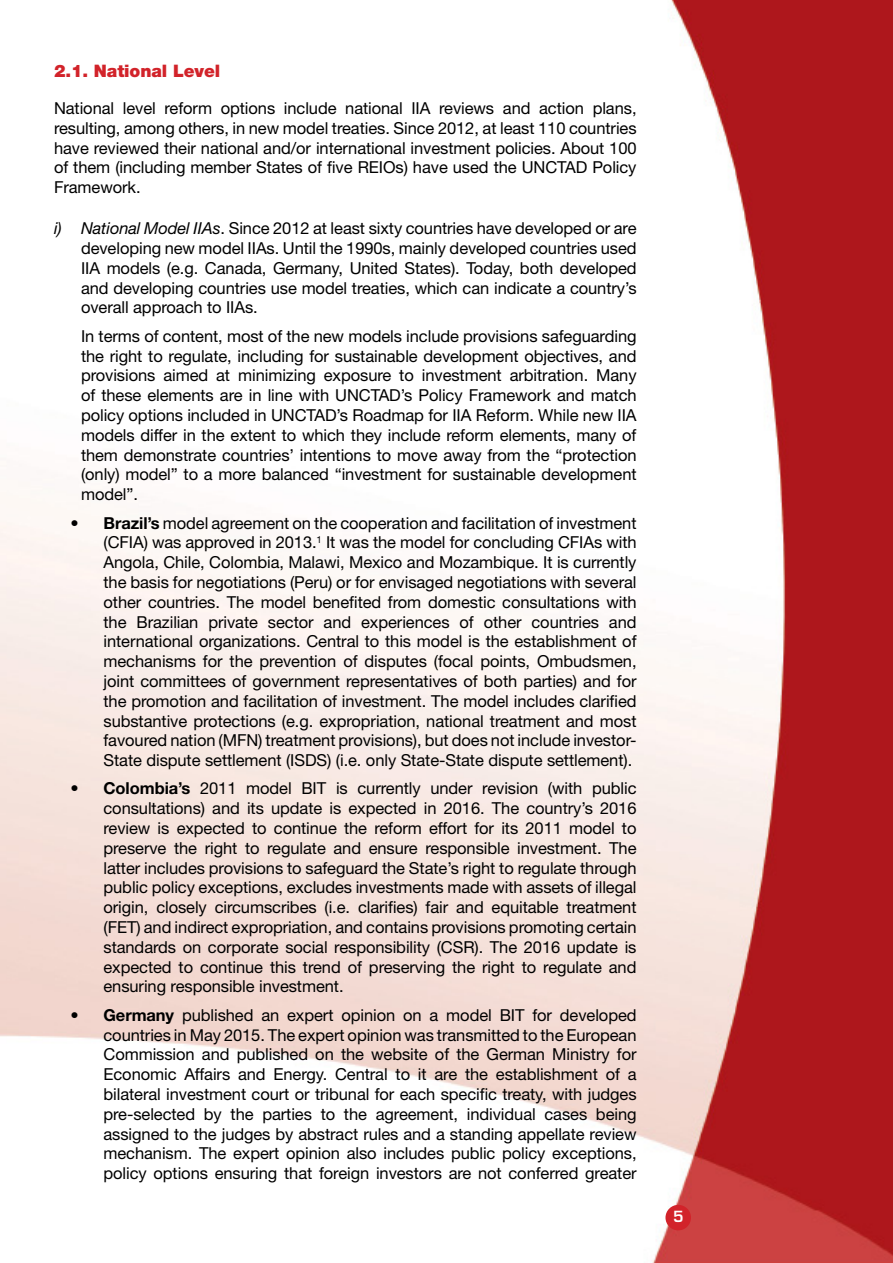
<style>
.page{position:relative;width:893px;height:1263px;background:#fff}
.page>*{position:absolute;margin:0;border:0;box-sizing:border-box;transform-origin:0 0}
.Head_1_a{font:900 17.25px "Helvetica Neue LT Std";letter-spacing:-.005em;color:#d2232a}
.Bullets_i_a{font:16.5px/19.8px "Helvetica Neue LT Std";letter-spacing:-.005em;color:#000;text-align:justify}
.Bullets_i{font:16.5px/19.8px "Helvetica Neue LT Std";letter-spacing:-.005em;color:#000;text-align:justify}
.Body{font:16.5px/19.8px "Helvetica Neue LT Std";letter-spacing:-.005em;color:#000;text-align:justify}
.t1{font:600 15px "Eurostile LT Std";color:#fff}
.s1{font-style:italic}
.s2{font-weight:700}
</style>
<div class="page">
<img style="left:0;top:0;width:893px;height:1263px">
<div style="left:665px;top:1205px;width:26px;height:25px;background:#d2232a;border-radius:50%"></div>
<p class="Head_1_a" style="left:54px;top:61px;width:168px">2.1. National Level</p>
<p class="Body" style="left:54px;top:98px;width:584px">National level reform options include national IIA reviews and action plans, resulting, among others, in new model treaties. Since 2012, at least 110 countries have reviewed their national and/or international investment policies. About 100 of them (including member States of five REIOs) have used the UNCTAD Policy Framework.</p>
<p class="Bullets_i" style="left:81px;top:218px;width:557px;text-indent:-27px"><span class="s1">i) National Model IIAs</span>. Since 2012 at least sixty countries have developed or are developing new model IIAs. Until the 1990s, mainly developed countries used IIA models (e.g. Canada, Germany, United States). Today, both developed and developing countries use model treaties, which can indicate a country’s overall approach to IIAs.</p>
<p class="Bullets_i" style="left:81px;top:326px;width:557px">In terms of content, most of the new models include provisions safeguarding the right to regulate, including for sustainable development objectives, and provisions aimed at minimizing exposure to investment arbitration. Many of these elements are in line with UNCTAD’s Policy Framework and match policy options included in UNCTAD’s Roadmap for IIA Reform. While new IIA models differ in the extent to which they include reform elements, many of them demonstrate countries’ intentions to move away from the “protection (only) model” to a more balanced “investment for sustainable development model”.</p>
<p class="Bullets_i_a" style="left:104px;top:512px;width:535px;text-indent:-33px">• <span class="s2">Brazil’s</span> model agreement on the cooperation and facilitation of investment (CFIA) was approved in 2013.<sup>1</sup> It was the model for concluding CFIAs with Angola, Chile, Colombia, Malawi, Mexico and Mozambique. It is currently the basis for negotiations (Peru) or for envisaged negotiations with several other countries. The model benefited from domestic consultations with the Brazilian private sector and experiences of other countries and international organizations. Central to this model is the establishment of mechanisms for the prevention of disputes (focal points, Ombudsmen, joint committees of government representatives of both parties) and for the promotion and facilitation of investment. The model includes clarified substantive protections (e.g. expropriation, national treatment and most favoured nation (MFN) treatment provisions), but does not include investor-State dispute settlement (ISDS) (i.e. only State-State dispute settlement).</p>
<p class="Bullets_i_a" style="left:104px;top:778px;width:535px;text-indent:-33px">• <span class="s2">Colombia’s</span> 2011 model BIT is currently under revision (with public consultations) and its update is expected in 2016. The country’s 2016 review is expected to continue the reform effort for its 2011 model to preserve the right to regulate and ensure responsible investment. The latter includes provisions to safeguard the State’s right to regulate through public policy exceptions, excludes investments made with assets of illegal origin, closely circumscribes (i.e. clarifies) fair and equitable treatment (FET) and indirect expropriation, and contains provisions promoting certain standards on corporate social responsibility (CSR). The 2016 update is expected to continue this trend of preserving the right to regulate and ensuring responsible investment.</p>
<p class="Bullets_i_a" style="left:104px;top:1005px;width:535px;text-indent:-33px">• <span class="s2">Germany</span> published an expert opinion on a model BIT for developed countries in May 2015. The expert opinion was transmitted to the European Commission and published on the website of the German Ministry for Economic Affairs and Energy. Central to it are the establishment of a bilateral investment court or tribunal for each specific treaty, with judges pre-selected by the parties to the agreement, individual cases being assigned to the judges by abstract rules and a standing appellate review mechanism. The expert opinion also includes public policy exceptions, policy options ensuring that foreign investors are not conferred greater</p>
<p class="t1" style="left:673px;top:1207px;width:12px">5</p>
</div>
